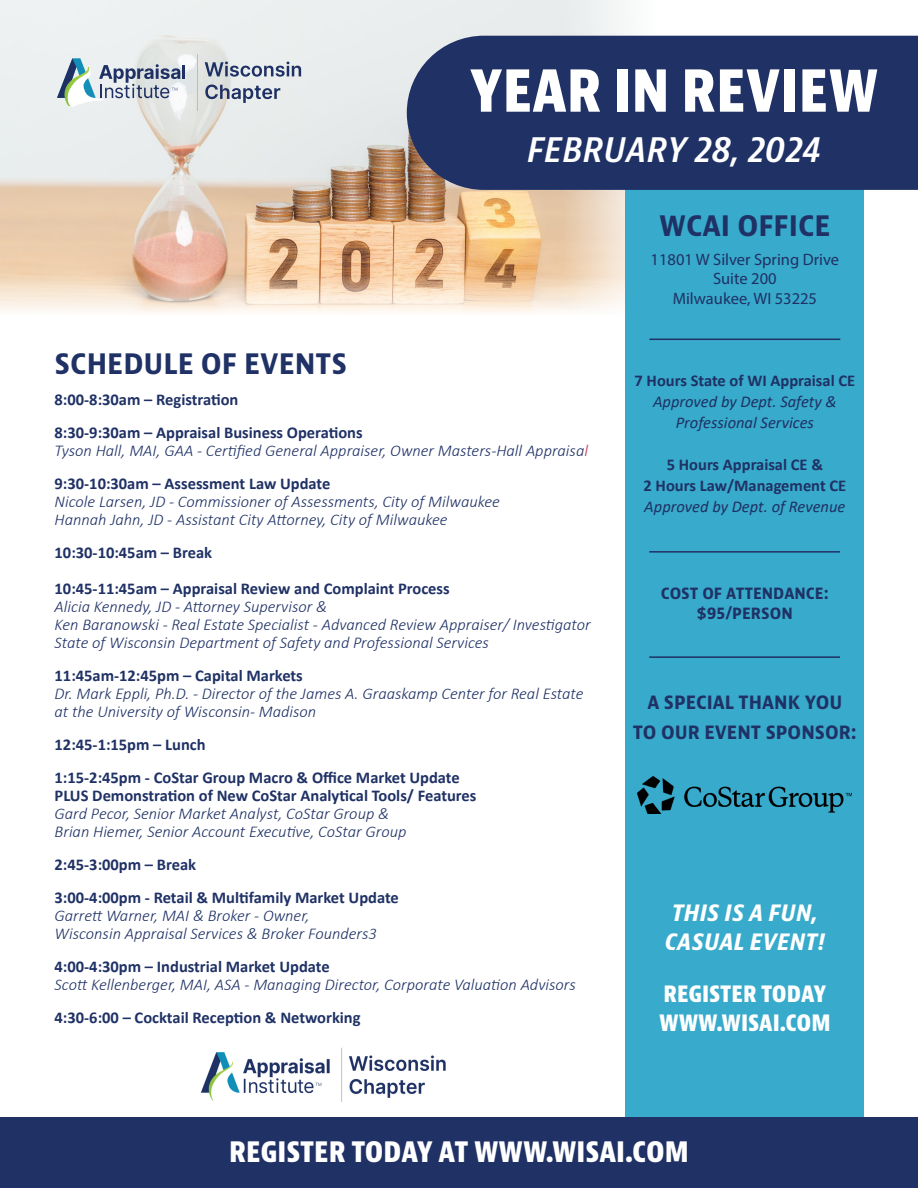
<style>
.page{position:relative;width:918px;height:1188px;background:#fff}
.page>*{position:absolute;margin:0;border:0;box-sizing:border-box;transform-origin:0 0}
.t1{font:700 condensed 61.5px "Bernina Sans";color:#fff}
.t2{font:italic 600 condensed 36px "Bernina Sans";color:#fff}
.t3{font:700 condensed 30px "Bernina Sans";color:#fff}
.t4{font:700 condensed 30px "Bernina Sans";color:#1f3165}
.t5{font:700 condensed 24px "Bernina Sans";color:#fff}
.t6{font:italic 700 condensed 24px "Bernina Sans";letter-spacing:.01em;color:#fff}
.t7{font:700 condensed 19.5px "Bernina Sans";color:#1f3165}
.t8{font:italic 300 16.5px "Calibri";color:#1f3165}
.t9{font:700 16.5px "Calibri";color:#1f3165}
.t10{font:italic 16.5px "Calibri";color:#1f3165}
.t11{font:16.5px "Myriad Pro";color:#1f3165}
.t12{font:700 condensed 16.5px "Bernina Sans";color:#1f3165}
.s1{color:#c02b48}
</style>
<div class="page">
<img style="left:0;top:0;width:534px;height:261px">
<svg style="left:0;top:261px;width:534px;height:52px;background:#eed1b7"></svg>
<svg style="left:534px;top:0;width:140px;height:324px"></svg>
<hr style="left:197px;top:54px;width:1px;height:56px;background:#bcbdc0">
<svg style="left:205px;top:62px;width:96px;height:15px"></svg>
<svg style="left:205px;top:85px;width:75px;height:18px"></svg>
<svg style="left:57px;top:58px;width:128px;height:49px;background:#bbc7cf"></svg>
<div style="left:626px;top:54px;width:238px;height:1109px;background:#38aacb"></div>
<div style="left:0;top:1118px;width:918px;height:70px;background:#1f3165"></div>
<div style="left:407px;top:36px;width:511px;height:154px;background:#1f3165"></div>
<img style="left:200px;top:1047px;width:246px;height:55px">
<hr style="left:650px;top:339px;width:190px;height:1px;background:#1f3165">
<img style="left:637px;top:777px;width:215px;height:36px">
<hr style="left:649px;top:551px;width:191px;height:2px;background:#1f3165">
<hr style="left:649px;top:656px;width:191px;height:2px;background:#1f3165">
<p class="t1" style="left:470px;top:52px;width:410px">YEAR IN REVIEW</p>
<p class="t2" style="left:527px;top:127px;width:296px">FEBRUARY 28, 2024</p>
<p class="t4" style="left:55px;top:344px;width:294px">SCHEDULE OF EVENTS</p>
<p class="t9" style="left:55px;top:388px;width:185px">8:00-8:30am – Registration</p>
<p class="t9" style="left:55px;top:421px;width:310px">8:30-9:30am – Appraisal Business Operations</p>
<p class="t8" style="left:55px;top:441px;width:535px">Tyson Hall, MAI, GAA - Certified General Appraiser, Owner Masters-Hall Appraisa<span class="s1">l</span></p>
<p class="t9" style="left:55px;top:472px;width:277px">9:30-10:30am – Assessment Law Update</p>
<p class="t8" style="left:55px;top:492px;width:447px">Nicole Larsen, JD ‐ Commissioner of Assessments, City of Milwaukee</p>
<p class="t8" style="left:55px;top:510px;width:394px">Hannah Jahn, JD - Assistant City Attorney, City of Milwaukee</p>
<p class="t9" style="left:55px;top:541px;width:159px">10:30-10:45am – Break</p>
<p class="t9" style="left:55px;top:577px;width:397px">10:45-11:45am – Appraisal Review and Complaint Process</p>
<p class="t8" style="left:55px;top:597px;width:274px">Alicia Kennedy, JD ‐ Attorney Supervisor &amp;</p>
<p class="t8" style="left:55px;top:615px;width:538px">Ken Baranowski - Real Estate Specialist ‐ Advanced Review Appraiser/ Investigator</p>
<p class="t8" style="left:55px;top:633px;width:436px">State of Wisconsin Department of Safety and Professional Services</p>
<p class="t9" style="left:55px;top:664px;width:250px">11:45am-12:45pm – Capital Markets</p>
<p class="t8" style="left:55px;top:684px;width:530px">Dr. Mark Eppli, Ph.D. - Director of the James A. Graaskamp Center for Real Estate</p>
<p class="t8" style="left:55px;top:702px;width:263px">at the University of Wisconsin‐ Madison</p>
<p class="t9" style="left:55px;top:733px;width:153px">12:45-1:15pm – Lunch</p>
<p class="t9" style="left:55px;top:766px;width:407px">1:15-2:45pm - CoStar Group Macro &amp; Office Market Update</p>
<p class="t9" style="left:55px;top:784px;width:423px">PLUS Demonstration of New CoStar Analytical Tools/ Features</p>
<p class="t8" style="left:55px;top:804px;width:336px">Gard Pecor, Senior Market Analyst, CoStar Group &amp;</p>
<p class="t8" style="left:55px;top:822px;width:353px">Brian Hiemer, Senior Account Executive, CoStar Group</p>
<p class="t9" style="left:55px;top:853px;width:143px">2:45-3:00pm – Break</p>
<p class="t9" style="left:55px;top:886px;width:346px">3:00-4:00pm - Retail &amp; Multifamily Market Update</p>
<p class="t8" style="left:55px;top:906px;width:257px">Garrett Warner, MAI &amp; Broker - Owner,</p>
<p class="t8" style="left:55px;top:924px;width:324px">Wisconsin Appraisal Services &amp; Broker Founders3</p>
<p class="t9" style="left:55px;top:955px;width:277px">4:00-4:30pm – Industrial Market Update</p>
<p class="t8" style="left:55px;top:975px;width:523px">Scott Kellenberger, MAI, ASA - Managing Director, Corporate Valuation Advisors</p>
<p class="t9" style="left:55px;top:1006px;width:308px">4:30-6:00 – Cocktail Reception &amp; Networking</p>
<p class="t4" style="left:659px;top:207px;width:173px">WCAI OFFICE</p>
<p class="t11" style="left:651px;top:249px;width:190px">11801 W Silver Spring Drive</p>
<p class="t11" style="left:713px;top:269px;width:65px">Suite 200</p>
<p class="t11" style="left:673px;top:288px;width:146px">Milwaukee, WI 53225</p>
<p class="t9" style="left:635px;top:368px;width:222px">7 Hours State of WI Appraisal CE</p>
<p class="t10" style="left:653px;top:390px;width:185px">Approved by Dept. Safety &amp;</p>
<p class="t10" style="left:676px;top:411px;width:140px">Professional Services</p>
<p class="t9" style="left:667px;top:452px;width:158px">5 Hours Appraisal CE &amp;</p>
<p class="t9" style="left:644px;top:473px;width:204px">2 Hours Law/Management CE</p>
<p class="t10" style="left:644px;top:495px;width:203px">Approved by Dept. of Revenue</p>
<p class="t12" style="left:661px;top:583px;width:169px">COST OF ATTENDANCE:</p>
<p class="t12" style="left:697px;top:603px;width:97px">$95/PERSON</p>
<p class="t7" style="left:647px;top:690px;width:197px">A SPECIAL THANK YOU</p>
<p class="t7" style="left:633px;top:720px;width:225px">TO OUR EVENT SPONSOR:</p>
<p class="t6" style="left:672px;top:898px;width:148px">THIS IS A FUN,</p>
<p class="t6" style="left:665px;top:927px;width:162px">CASUAL EVENT!</p>
<p class="t5" style="left:663px;top:978px;width:164px">REGISTER TODAY</p>
<p class="t5" style="left:659px;top:1007px;width:173px">WWW.WISAI.COM</p>
<p class="t3" style="left:229px;top:1133px;width:461px">REGISTER TODAY AT WWW.WISAI.COM</p>
</div>
